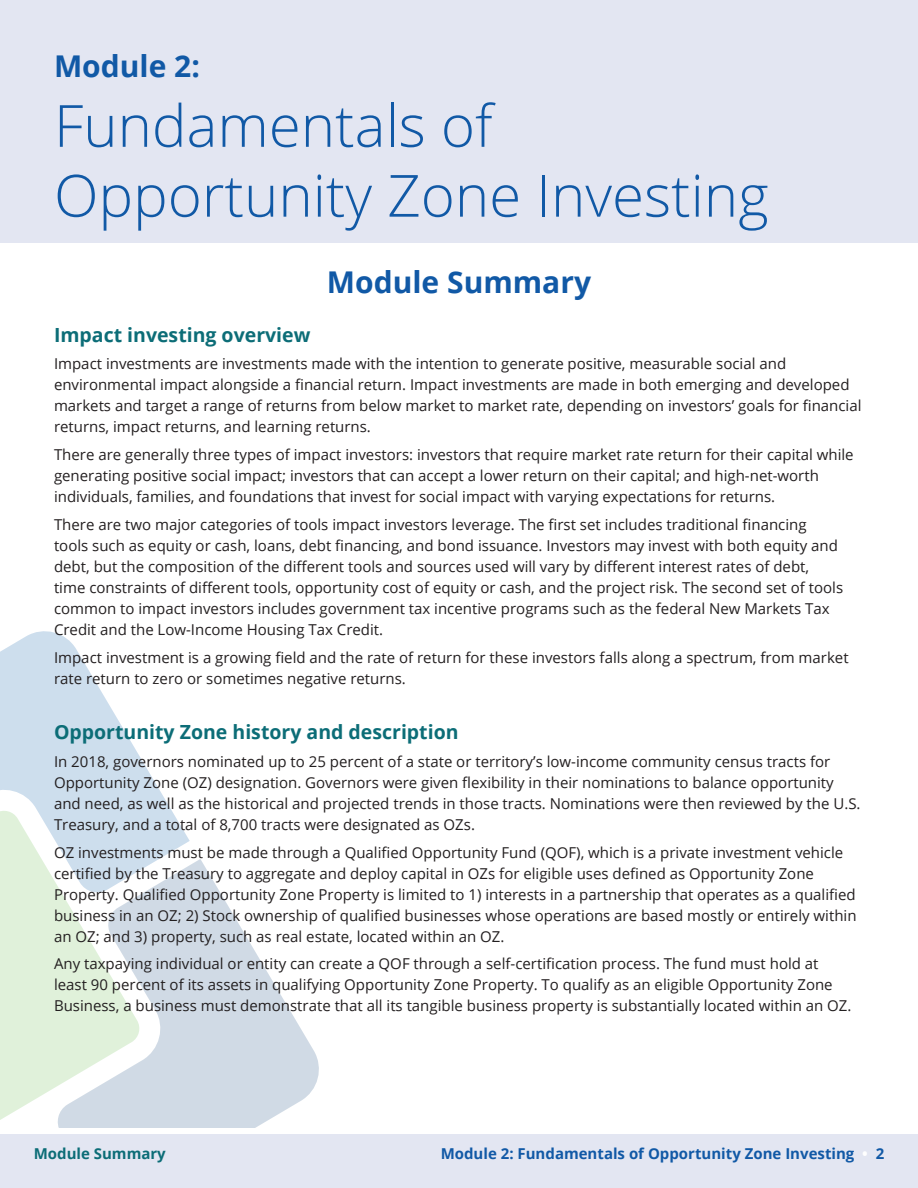
<style>
.page{position:relative;width:918px;height:1188px;background:#fff}
.page>*{position:absolute;margin:0;border:0;box-sizing:border-box;transform-origin:0 0}
.t1{font:300 58.2px/69.9px "Open Sans";color:#1159a6}
.t2{font:700 30px "Open Sans";color:#1159a6}
.t3{font:700 19.5px "Open Sans";color:#0c6d77}
.t4{font:15px/21px "Open Sans";color:#231f20}
.t5{font:700 15px "Open Sans";color:#1159a6}
.t6{font:700 15px "Open Sans";color:#0c6d77}
.s1{color:#fff}
</style>
<div class="page">
<div style="left:0;top:1134px;width:918px;height:54px;background:#e3e6f2"></div>
<svg style="left:142px;top:859px;width:177px;height:269px;fill:#d0dae5"></svg>
<svg style="left:0;top:895px;width:142px;height:233px;fill:#e0f1da"></svg>
<svg style="left:0;top:631px;width:190px;height:264px;fill:#cddeed"></svg>
<div style="left:0;top:0;width:918px;height:243px;background:#e3e6f2"></div>
<p class="t2" style="left:54px;top:45px;width:147px">Module 2:</p>
<p class="t1" style="left:54px;top:89px;width:716px">Fundamentals of<br>Opportunity Zone Investing</p>
<p class="t2" style="left:327px;top:261px;width:266px">Module Summary</p>
<h2 class="t3" style="left:54px;top:321px;width:258px">Impact investing overview</h2>
<p class="t4" style="left:54px;top:353px;width:809px">Impact investments are investments made with the intention to generate positive, measurable social and environmental impact alongside a financial return. Impact investments are made in both emerging and developed markets and target a range of returns from below market to market rate, depending on investors’ goals for financial returns, impact returns, and learning returns.</p>
<p class="t4" style="left:54px;top:444px;width:801px">There are generally three types of impact investors: investors that require market rate return for their capital while generating positive social impact; investors that can accept a lower return on their capital; and high-net-worth individuals, families, and foundations that invest for social impact with varying expectations for returns.</p>
<p class="t4" style="left:54px;top:514px;width:791px">There are two major categories of tools impact investors leverage. The first set includes traditional financing tools such as equity or cash, loans, debt financing, and bond issuance. Investors may invest with both equity and debt, but the composition of the different tools and sources used will vary by different interest rates of debt, time constraints of different tools, opportunity cost of equity or cash, and the project risk. The second set of tools common to impact investors includes government tax incentive programs such as the federal New Markets Tax Credit and the Low-Income Housing Tax Credit.</p>
<p class="t4" style="left:54px;top:646px;width:796px">Impact investment is a growing field and the rate of return for these investors falls along a spectrum, from market rate return to zero or sometimes negative returns.</p>
<h2 class="t3" style="left:54px;top:718px;width:406px">Opportunity Zone history and description</h2>
<p class="t4" style="left:54px;top:751px;width:808px">In 2018, governors nominated up to 25 percent of a state or territory’s low-income community census tracts for Opportunity Zone (OZ) designation. Governors were given flexibility in their nominations to balance opportunity and need, as well as the historical and projected trends in those tracts. Nominations were then reviewed by the U.S.<br>Treasury, and a total of 8,700 tracts were designated as OZs.</p>
<p class="t4" style="left:54px;top:841px;width:804px">OZ investments must be made through a Qualified Opportunity Fund (QOF), which is a private investment vehicle certified by the Treasury to aggregate and deploy capital in OZs for eligible uses defined as Opportunity Zone Property. Qualified Opportunity Zone Property is limited to 1) interests in a partnership that operates as a qualified business in an OZ; 2) Stock ownership of qualified businesses whose operations are based mostly or entirely within an OZ; and 3) property, such as real estate, located within an OZ.</p>
<p class="t4" style="left:54px;top:953px;width:799px">Any taxpaying individual or entity can create a QOF through a self-certification process. The fund must hold at least 90 percent of its assets in qualifying Opportunity Zone Property. To qualify as an eligible Opportunity Zone<br>Business, a business must demonstrate that all its tangible business property is substantially located within an OZ.</p>
<p class="t6" style="left:34px;top:1143px;width:134px">Module Summary</p>
<p class="t5" style="left:441px;top:1143px;width:445px">Module 2: Fundamentals of Opportunity Zone Investing <span class="s1">•</span> 2</p>
</div>
